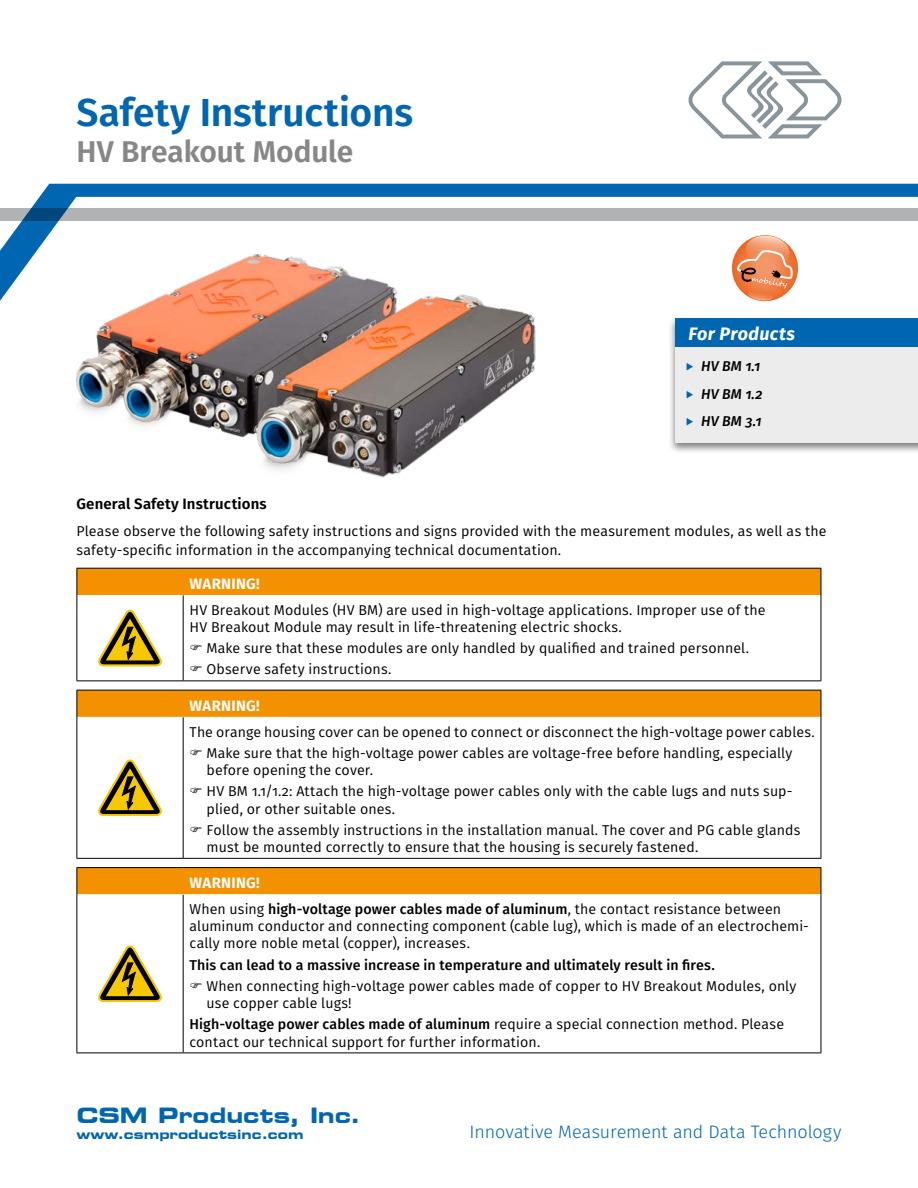
<style>
.page{position:relative;width:918px;height:1188px;background:#fff}
.page>*{position:absolute;margin:0;border:0;box-sizing:border-box;transform-origin:0 0}
.t1{font:600 39px "Fira Sans";color:#0066b1}
.t2{font:600 30px "Fira Sans";letter-spacing:-.005em;color:#868786}
.t3{font:700 expanded 21px "Square 721 BT";letter-spacing:-.005em;color:#0066b1}
.t4{font:300 18px "Fira Sans";color:#0066b1}
.Highlights_h1{font:italic 700 18px "Fira Sans";letter-spacing:.02em;color:#fff}
.t5{font:600 15px "Fira Sans";letter-spacing:.01em;color:#000}
.Hinweis_Tabelle{font:700 15px "Fira Sans";letter-spacing:.02em;color:#fff}
.Fliesstext_Tabelle{font:14.25px/17.1px "Fira Sans";letter-spacing:.005em;color:#000}
.Text{font:14.25px/18.8px "Fira Sans";letter-spacing:.01em;color:#000}
.Fliesstext_Tabelle-2{font:500 14.25px "Fira Sans";letter-spacing:.01em;color:#000}
.t6{font:italic 500 14.25px "Fira Sans";letter-spacing:.01em;color:#000}
.t7{font:700 expanded 12.75px "Square 721 BT";color:#0066b1}
.s1{font-weight:500}
</style>
<div class="page">
<img style="left:77px;top:301px;width:459px;height:177px">
<hr style="left:77px;top:595px;width:1px;height:85px;background:#000">
<hr style="left:183px;top:595px;width:1px;height:85px;background:#000">
<hr style="left:821px;top:595px;width:1px;height:85px;background:#000">
<hr style="left:77px;top:680px;width:106px;height:1px;background:#000">
<hr style="left:183px;top:680px;width:638px;height:1px;background:#000">
<svg style="left:77px;top:568px;width:745px;height:27px;background:#ec8d00"></svg>
<svg style="left:98px;top:610px;width:64px;height:56px"></svg>
<svg style="left:78px;top:717px;width:743px;height:141px"></svg>
<hr style="left:77px;top:717px;width:1px;height:141px;background:#000">
<hr style="left:183px;top:717px;width:1px;height:141px;background:#000">
<hr style="left:821px;top:717px;width:1px;height:141px;background:#000">
<hr style="left:77px;top:858px;width:106px;height:1px;background:#000">
<hr style="left:183px;top:858px;width:638px;height:1px;background:#000">
<svg style="left:77px;top:690px;width:745px;height:27px;background:#ec8e02"></svg>
<svg style="left:98px;top:759px;width:64px;height:57px"></svg>
<svg style="left:78px;top:894px;width:743px;height:159px"></svg>
<hr style="left:183px;top:867px;width:638px;height:1px;background:#000">
<hr style="left:77px;top:894px;width:1px;height:159px;background:#000">
<hr style="left:183px;top:895px;width:1px;height:158px;background:#000">
<hr style="left:821px;top:894px;width:1px;height:159px;background:#000">
<hr style="left:77px;top:1053px;width:106px;height:1px;background:#000">
<hr style="left:183px;top:1053px;width:638px;height:1px;background:#000">
<hr style="left:77px;top:867px;width:106px;height:1px;background:#000">
<div style="left:77px;top:868px;width:745px;height:26px;background:#f39100"></div>
<svg style="left:98px;top:945px;width:64px;height:57px"></svg>
<div style="left:667px;top:316px;width:251px;height:138px;background:#000;opacity:.5"></div>
<div style="left:676px;top:319px;width:242px;height:124px;background:#ececec"></div>
<div style="left:676px;top:319px;width:242px;height:28px;background:#0066b1"></div>
<svg style="left:0;top:184px;width:918px;height:117px"></svg>
<div style="left:0;top:208px;width:918px;height:13px;background:#b1b2b3"></div>
<svg style="left:688px;top:61px;width:154px;height:77px"></svg>
<svg style="left:191px;top:749px;width:11px;height:6px"></svg>
<svg style="left:191px;top:788px;width:11px;height:5px"></svg>
<svg style="left:191px;top:826px;width:11px;height:6px"></svg>
<svg style="left:191px;top:983px;width:11px;height:5px"></svg>
<p class="t1" style="left:77px;top:81px;width:338px">Safety Instructions</p>
<p class="t2" style="left:77px;top:127px;width:278px">HV Breakout Module</p>
<p class="Highlights_h1" style="left:688px;top:319px;width:108px">For Products</p>
<p class="t6" style="left:701px;top:355px;width:61px">HV BM 1.1</p>
<p class="t6" style="left:701px;top:382px;width:63px">HV BM 1.2</p>
<p class="t6" style="left:701px;top:410px;width:62px">HV BM 3.1</p>
<p class="t5" style="left:77px;top:492px;width:192px">General Safety Instructions</p>
<p class="Text" style="left:77px;top:522px;width:752px">Please observe the following safety instructions and signs provided with the measurement modules, as well as the safety-specific information in the accompanying technical documentation.</p>
<p class="Hinweis_Tabelle" style="left:190px;top:571px;width:72px">WARNING!</p>
<p class="Fliesstext_Tabelle" style="left:190px;top:601px;width:578px">HV Breakout Modules (HV BM) are used in high-voltage applications. Improper use of the<br>HV Breakout Module may result in life-threatening electric shocks.</p>
<p class="Fliesstext_Tabelle" style="left:207px;top:639px;width:544px">Make sure that these modules are only handled by qualified and trained personnel.</p>
<p class="Fliesstext_Tabelle" style="left:207px;top:661px;width:186px">Observe safety instructions.</p>
<p class="Hinweis_Tabelle" style="left:190px;top:693px;width:72px">WARNING!</p>
<p class="Fliesstext_Tabelle" style="left:190px;top:723px;width:627px">The orange housing cover can be opened to connect or disconnect the high-voltage power cables.</p>
<p class="Fliesstext_Tabelle" style="left:207px;top:744px;width:587px">Make sure that the high-voltage power cables are voltage-free before handling, especially before opening the cover.</p>
<p class="Fliesstext_Tabelle" style="left:207px;top:783px;width:587px">HV BM 1.1/1.2: Attach the high-voltage power cables only with the cable lugs and nuts sup&shy;plied, or other suitable ones.</p>
<p class="Fliesstext_Tabelle" style="left:207px;top:821px;width:595px">Follow the assembly instructions in the installation manual. The cover and PG cable glands must be mounted correctly to ensure that the housing is securely fastened.</p>
<p class="Hinweis_Tabelle" style="left:190px;top:870px;width:72px">WARNING!</p>
<p class="Fliesstext_Tabelle" style="left:190px;top:900px;width:621px">When using <span class="s1">high-voltage power cables made of aluminum</span>, the contact resistance between aluminum conductor and connecting component (cable lug), which is made of an electrochemi&shy;cally more noble metal (copper), increases.</p>
<p class="Fliesstext_Tabelle-2" style="left:190px;top:953px;width:527px">This can lead to a massive increase in temperature and ultimately result in fires.</p>
<p class="Fliesstext_Tabelle" style="left:207px;top:977px;width:591px">When connecting high-voltage power cables made of copper to HV Breakout Modules, only use copper cable lugs!</p>
<p class="Fliesstext_Tabelle" style="left:190px;top:1016px;width:596px"><span class="s1">High-voltage power cables made of aluminum</span> require a special connection method. Please contact our technical support for further information.</p>
<h3 class="t3" style="left:76px;top:1103px;width:286px">CSM Products, Inc.</h3>
<p class="t7" style="left:76px;top:1126px;width:229px">www.csmproductsinc.com</p>
<p class="t4" style="left:470px;top:1119px;width:373px">Innovative Measurement and Data Technology</p>
</div>
